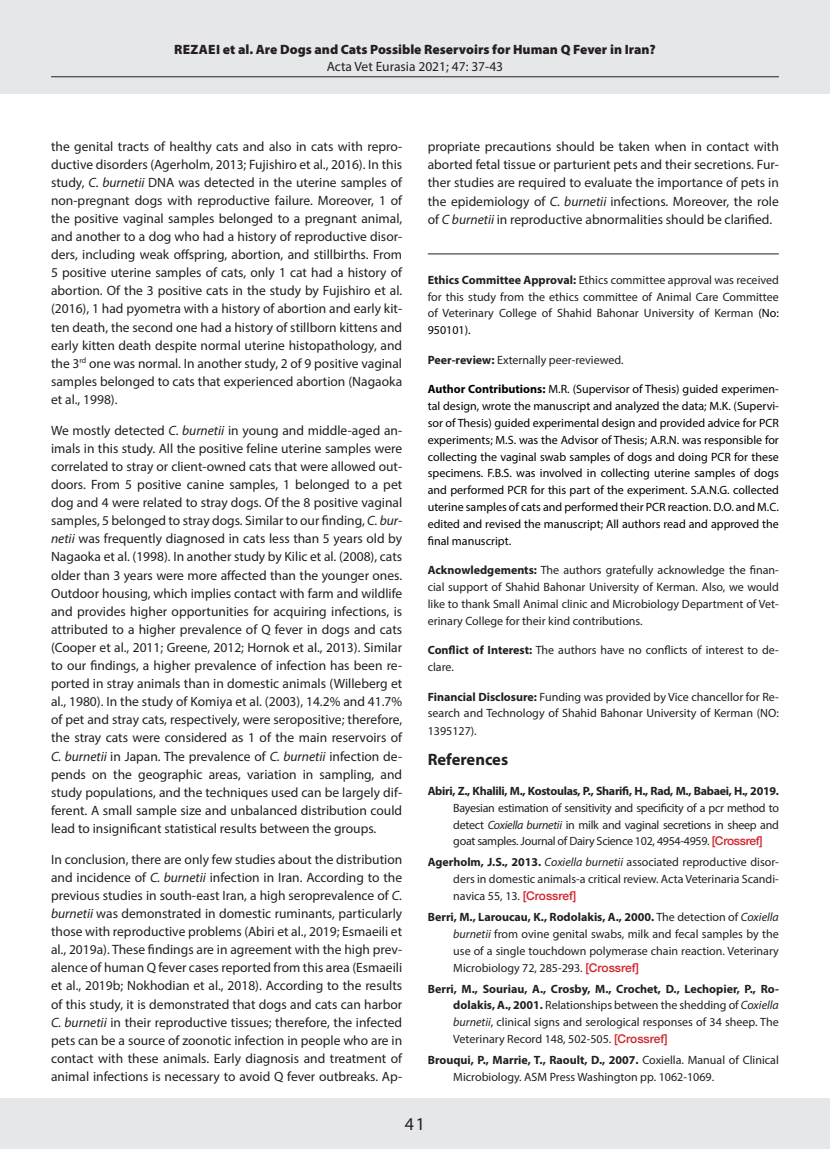
<style>
.page{position:relative;width:830px;height:1149px;background:#fff}
.page>*{position:absolute;margin:0;border:0;box-sizing:border-box;transform-origin:0 0}
.t1{font:18px "Myriad Pro";color:#231f20}
.t2{font:700 16.5px "Myriad Pro";color:#231f20}
.t3{font:13.5px/18.1px "Myriad Pro";color:#231f20;text-align:justify}
.t4{font:900 13.5px "Myriad Pro";color:#231f20}
.t5{font:12px/16.8px "Myriad Pro";color:#231f20;text-align:justify}
.t6{font:12px/16.8px "Myriad Pro";color:#000;text-align:justify}
.s1{font-style:italic}
.s2{font-weight:700}
.s3{color:#000}
.s4{font-family:"Helvetica Neue";font-weight:500;color:#d1232a}
</style>
<div class="page">
<div style="left:0;top:1097px;width:829px;height:51px;background:#e6e7e9"></div>
<div style="left:0;top:0;width:829px;height:94px;background:#e6e7e9"></div>
<hr style="left:427px;top:253px;width:351px;height:1px;background:#231f20">
<hr style="left:51px;top:76px;width:727px;height:1px;background:#231f20">
<p class="t4" style="left:174px;top:41px;width:483px">REZAEI et al. Are Dogs and Cats Possible Reservoirs for Human Q Fever in Iran?</p>
<p class="t3" style="left:326px;top:57px;width:178px">Acta Vet Eurasia 2021; 47: 37-43</p>
<p class="t3" style="left:51px;top:137px;width:352px">the genital tracts of healthy cats and also in cats with repro&shy;ductive disorders (Agerholm, 2013; Fujishiro et al., 2016). In this study, <span class="s1">C. burnetii</span> DNA was detected in the uterine samples of non-pregnant dogs with reproductive failure. Moreover, 1 of the positive vaginal samples belonged to a pregnant animal, and another to a dog who had a history of reproductive disor&shy;ders, including weak offspring, abortion, and stillbirths. From 5 positive uterine samples of cats, only 1 cat had a history of abortion. Of the 3 positive cats in the study by Fujishiro et al. (2016), 1 had pyometra with a history of abortion and early kit&shy;ten death, the second one had a history of stillborn kittens and early kitten death despite normal uterine histopathology, and the 3<sup>rd</sup> one was normal. In another study, 2 of 9 positive vaginal samples belonged to cats that experienced abortion (Nagaoka et al., 1998).</p>
<p class="t3" style="left:51px;top:421px;width:352px">We mostly detected <span class="s1">C. burnetii</span> in young and middle-aged an&shy;imals in this study. All the positive feline uterine samples were correlated to stray or client-owned cats that were allowed out&shy;doors. From 5 positive canine samples, 1 belonged to a pet dog and 4 were related to stray dogs. Of the 8 positive vaginal samples, 5 belonged to stray dogs. Similar to our finding, <span class="s1">C. bur&shy;netii</span> was frequently diagnosed in cats less than 5 years old by Nagaoka et al. (1998). In another study by Kilic et al. (2008), cats older than 3 years were more affected than the younger ones.<br>Outdoor housing, which implies contact with farm and wildlife and provides higher opportunities for acquiring infections, is attributed to a higher prevalence of Q fever in dogs and cats (Cooper et al., 2011; Greene, 2012; Hornok et al., 2013). Similar to our findings, a higher prevalence of infection has been re&shy;ported in stray animals than in domestic animals (Willeberg et al., 1980). In the study of Komiya et al. (2003), 14.2% and 41.7% of pet and stray cats, respectively, were seropositive; therefore, the stray cats were considered as 1 of the main reservoirs of <span class="s1">C. burnetii</span> in Japan. The prevalence of <span class="s1">C. burnetii</span> infection de&shy;pends on the geographic areas, variation in sampling, and study populations, and the techniques used can be largely dif&shy;ferent. A small sample size and unbalanced distribution could lead to insignificant statistical results between the groups.</p>
<p class="t3" style="left:51px;top:849px;width:352px">In conclusion, there are only few studies about the distribution and incidence of <span class="s1">C. burnetii</span> infection in Iran. According to the previous studies in south-east Iran, a high seroprevalence of <span class="s1">C. burnetii</span> was demonstrated in domestic ruminants, particularly those with reproductive problems (Abiri et al., 2019; Esmaeili et al., 2019a). These findings are in agreement with the high prev&shy;alence of human Q fever cases reported from this area (Esmaeili et al., 2019b; Nokhodian et al., 2018). According to the results of this study, it is demonstrated that dogs and cats can harbor <span class="s1">C. burnetii</span> in their reproductive tissues; therefore, the infected pets can be a source of zoonotic infection in people who are in contact with these animals. Early diagnosis and treatment of animal infections is necessary to avoid Q fever outbreaks. Ap-</p>
<p class="t3" style="left:427px;top:137px;width:352px">propriate precautions should be taken when in contact with aborted fetal tissue or parturient pets and their secretions. Fur&shy;ther studies are required to evaluate the importance of pets in the epidemiology of <span class="s1">C. burnetii</span> infections. Moreover, the role of <span class="s1">C burnetii</span> in reproductive abnormalities should be clarified.</p>
<p class="t5" style="left:427px;top:271px;width:352px"><span class="s2">Ethics Committee Approval:</span> Ethics committee approval was received for this study from the ethics committee of Animal Care Committee of Veterinary College of Shahid Bahonar University of Kerman <span class="s3">(No:<br>950101).</span></p>
<p class="t5" style="left:427px;top:351px;width:197px"><span class="s2">Peer-review:</span> Externally peer-reviewed.</p>
<p class="t6" style="left:427px;top:380px;width:352px"><span class="s2">Author Contributions:</span> M.R. (Supervisor of Thesis) guided experimen&shy;tal design, wrote the manuscript and analyzed the data; M.K. (Supervi&shy;sor of Thesis) guided experimental design and provided advice for PCR experiments; M.S. was the Advisor of Thesis; A.R.N. was responsible for collecting the vaginal swab samples of dogs and doing PCR for these specimens. F.B.S. was involved in collecting uterine samples of dogs and performed PCR for this part of the experiment. S.A.N.G. collected uterine samples of cats and performed their PCR reaction. D.O. and M.C. edited and revised the manuscript; All authors read and approved the final manuscript.</p>
<p class="t5" style="left:427px;top:561px;width:352px"><span class="s2">Acknowledgements:</span> The authors gratefully acknowledge the finan&shy;cial support of Shahid Bahonar University of Kerman. Also, we would like to thank Small Animal clinic and Microbiology Department of Vet&shy;erinary College for their kind contributions.</p>
<p class="t5" style="left:427px;top:641px;width:352px"><span class="s2">Conflict of Interest:</span> The authors have no conflicts of interest to de&shy;clare.</p>
<p class="t5" style="left:427px;top:687px;width:352px"><span class="s2">Financial Disclosure:</span> Funding was provided by Vice chancellor for Re&shy;search and Technology of Shahid Bahonar University of Kerman (NO:<br>1395127).</p>
<p class="t2" style="left:427px;top:748px;width:82px">References</p>
<p class="t5" style="left:453px;top:782px;width:327px;text-indent:-26px"><span class="s2">Abiri, Z., Khalili, M., Kostoulas, P., Sharifi, H., Rad, M., Babaei, H., 2019.<br></span>Bayesian estimation of sensitivity and specificity of a pcr method to detect <span class="s1">Coxiella burnetii</span> in milk and vaginal secretions in sheep and goat samples. Journal of Dairy Science 102, 4954-4959. <span class="s4">[Crossref]</span></p>
<p class="t5" style="left:453px;top:853px;width:327px;text-indent:-26px"><span class="s2">Agerholm, J.S., 2013.</span> <span class="s1">Coxiella burnetii</span> associated reproductive disor&shy;ders in domestic animals-a critical review. Acta Veterinaria Scandi&shy;navica 55, 13. <span class="s4">[Crossref]</span></p>
<p class="t5" style="left:453px;top:908px;width:327px;text-indent:-26px"><span class="s2">Berri, M., Laroucau, K., Rodolakis, A., 2000.</span> The detection of <span class="s1">Coxiella burnetii</span> from ovine genital swabs, milk and fecal samples by the use of a single touchdown polymerase chain reaction. Veterinary Microbiology 72, 285-293. <span class="s4">[Crossref]</span></p>
<p class="t5" style="left:453px;top:979px;width:327px;text-indent:-26px"><span class="s2">Berri, M., Souriau, A., Crosby, M., Crochet, D., Lechopier, P., Ro&shy;dolakis, A., 2001.</span> Relationships between the shedding of <span class="s1">Coxiella burnetii</span>, clinical signs and serological responses of 34 sheep. The Veterinary Record 148, 502-505. <span class="s4">[Crossref]</span></p>
<p class="t5" style="left:453px;top:1051px;width:327px;text-indent:-26px"><span class="s2">Brouqui, P., Marrie, T., Raoult, D., 2007.</span> Coxiella. Manual of Clinical<br>Microbiology. ASM Press Washington pp. 1062-1069.</p>
<h1 class="t1" style="left:404px;top:1112px;width:22px">41</h1>
</div>
